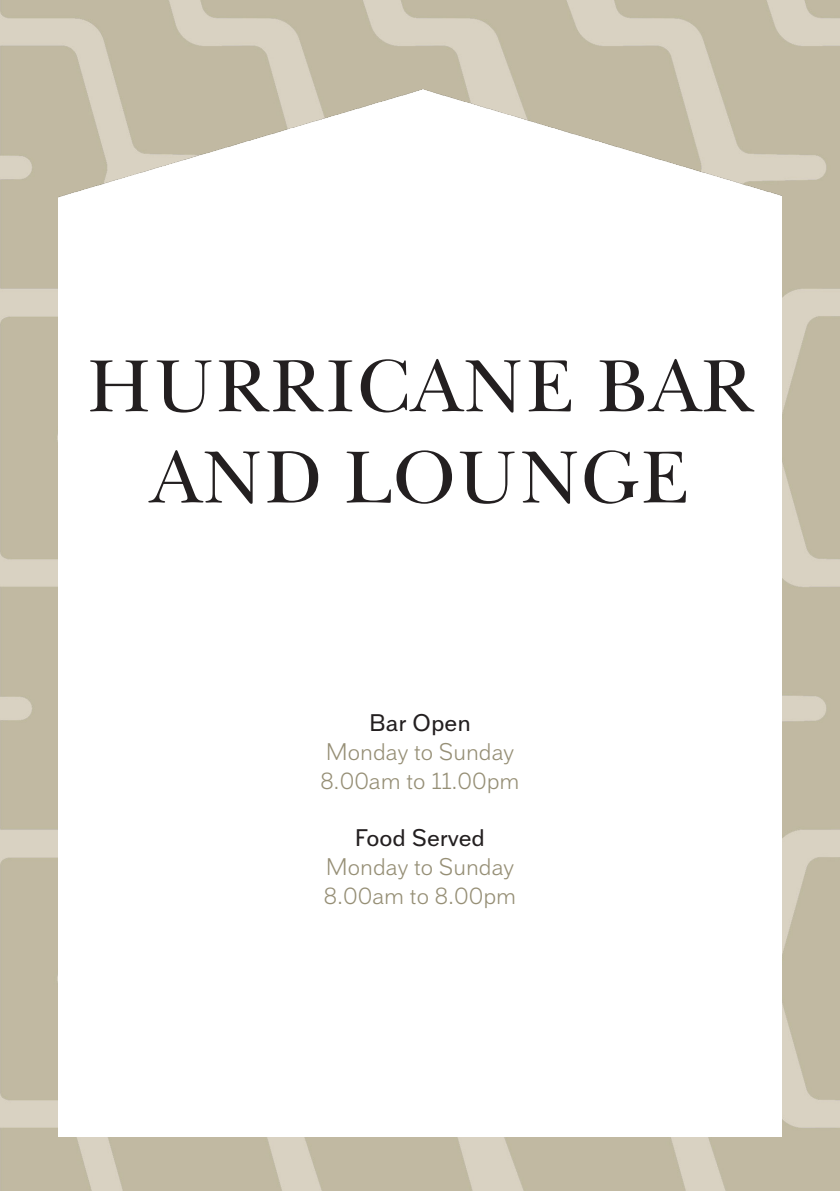
<style>
.page{position:relative;width:840px;height:1191px;background:#fff}
.page>*{position:absolute;margin:0;border:0;box-sizing:border-box;transform-origin:0 0}
.t1{font:76px "Baskerville BT";color:#231f20}
.t2{font:300 24px "Armitage";color:#968f76}
.t3{font:24px "Armitage";color:#231f20}
</style>
<div class="page">
<img style="left:0;top:0;width:839px;height:1191px">
<img style="left:59px;top:90px;width:721px;height:1046px">
<p class="t1" style="left:86px;top:338px;width:669px">HURRICANE BAR</p>
<p class="t1" style="left:150px;top:430px;width:540px">AND LOUNGE</p>
<p class="t3" style="left:369px;top:708px;width:103px">Bar Open</p>
<p class="t2" style="left:326px;top:737px;width:189px">Monday to Sunday</p>
<p class="t2" style="left:320px;top:766px;width:200px">8.00am to 11.00pm</p>
<p class="t3" style="left:355px;top:823px;width:131px">Food Served</p>
<p class="t2" style="left:326px;top:852px;width:189px">Monday to Sunday</p>
<p class="t2" style="left:323px;top:881px;width:194px">8.00am to 8.00pm</p>
</div>
